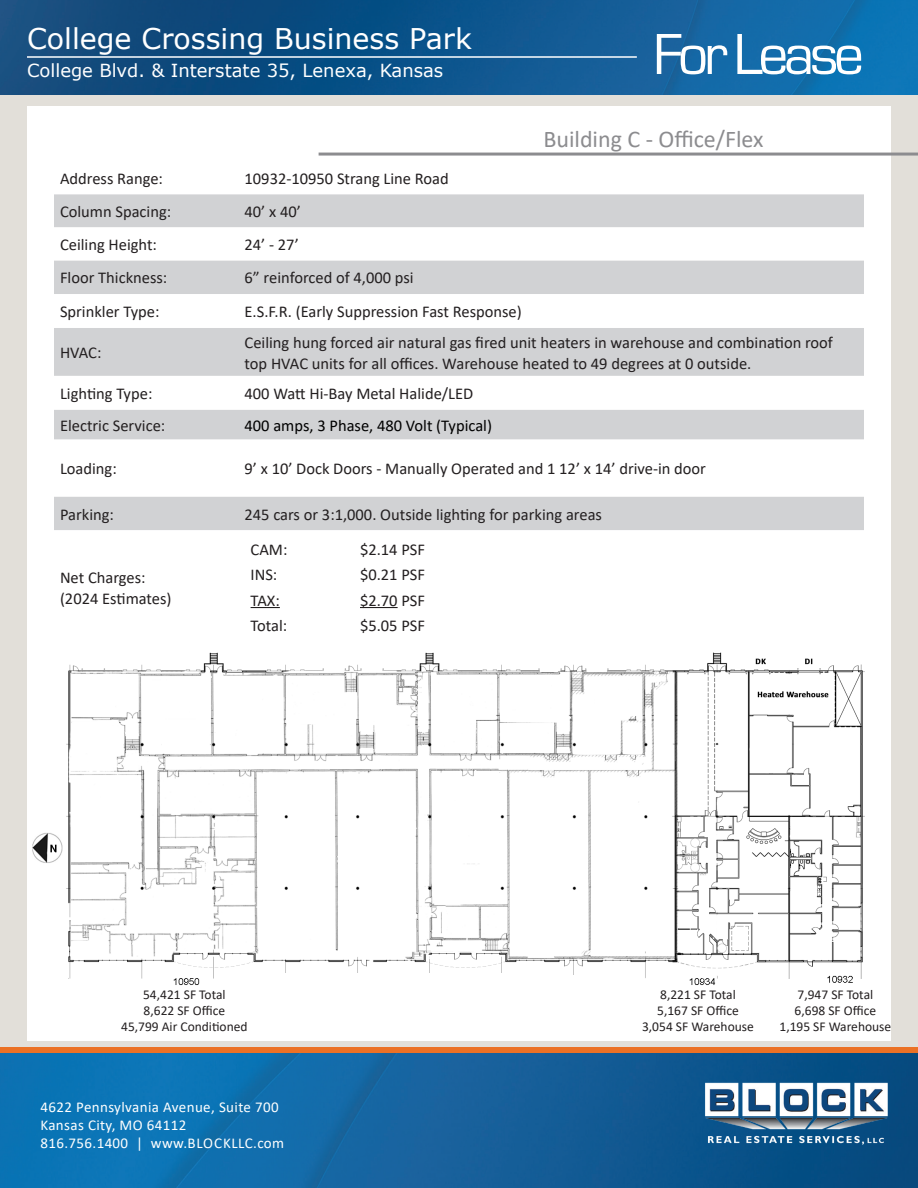
<style>
.page{position:relative;width:918px;height:1188px;background:#fff}
.page>*{position:absolute;margin:0;border:0;box-sizing:border-box;transform-origin:0 0}
.t1{font:60px "Eurostile";letter-spacing:-.075em;color:#fff}
.t2{font:28.5px "Verdana";color:#fff}
.t3{font:24px "Calibri";color:#8c8c8f}
.t4{font:18px "Verdana";color:#fff}
.t5{font:16.5px/21px "Calibri";color:#231f20}
.t6{font:16.5px "Calibri";color:#000}
.t7{font:15px/18px "Calibri";letter-spacing:.025em;color:#fff}
.t8{font:13.5px "Calibri";color:#231f20}
</style>
<div class="page">
<div style="left:0;top:93px;width:918px;height:978px;background:#e2dfd9"></div>
<img style="left:0;top:1053px;width:918px;height:135px">
<img style="left:701px;top:1073px;width:190px;height:75px">
<div style="left:0;top:1047px;width:918px;height:6px;background:#eb7125"></div>
<img style="left:0;top:0;width:918px;height:94px">
<hr style="left:27px;top:56px;width:610px;height:2px;background:#fff">
<div style="left:27px;top:107px;width:864px;height:934px;background:#fff"></div>
<hr style="left:319px;top:153px;width:599px;height:3px;background:#8c8c8f">
<div style="left:54px;top:194px;width:810px;height:336px;background:#d1d2d4"></div>
<svg style="left:54px;top:227px;width:810px;height:33px"></svg>
<svg style="left:54px;top:294px;width:810px;height:34px"></svg>
<svg style="left:54px;top:376px;width:810px;height:34px"></svg>
<svg style="left:54px;top:440px;width:810px;height:57px"></svg>
<svg style="left:251px;top:607px;width:29px;height:1px"></svg>
<hr style="left:360px;top:607px;width:38px;height:1px;background:#231f20">
<img style="left:32px;top:652px;width:833px;height:333px">
<div style="left:221px;top:974px;width:295px;height:13px;background:#fff"></div>
<div style="left:524px;top:975px;width:109px;height:12px;background:#fff"></div>
<h2 class="t2" style="left:27px;top:19px;width:446px">College Crossing Business Park</h2>
<p class="t4" style="left:27px;top:58px;width:418px">College Blvd. &amp; Interstate 35, Lenexa, Kansas</p>
<h1 class="t1" style="left:653px;top:22px;width:212px">For Lease</h1>
<p class="t3" style="left:543px;top:122px;width:222px">Building C - Office/Flex</p>
<p class="t5" style="left:60px;top:168px;width:105px">Address Range:</p>
<p class="t5" style="left:245px;top:168px;width:206px">10932-10950 Strang Line Road</p>
<p class="t5" style="left:60px;top:201px;width:113px">Column Spacing:</p>
<p class="t5" style="left:245px;top:201px;width:58px">40’ x 40’</p>
<p class="t5" style="left:60px;top:234px;width:99px">Ceiling Height:</p>
<p class="t5" style="left:245px;top:234px;width:56px">24’ - 27’</p>
<p class="t5" style="left:60px;top:267px;width:109px">Floor Thickness:</p>
<p class="t5" style="left:245px;top:267px;width:171px">6” reinforced of 4,000 psi</p>
<p class="t5" style="left:60px;top:301px;width:101px">Sprinkler Type:</p>
<p class="t5" style="left:245px;top:301px;width:279px">E.S.F.R. (Early Suppression Fast Response)</p>
<p class="t5" style="left:60px;top:342px;width:43px">HVAC:</p>
<p class="t5" style="left:245px;top:331px;width:590px">Ceiling hung forced air natural gas fired unit heaters in warehouse and combination roof top HVAC units for all offices. Warehouse heated to 49 degrees at 0 outside.</p>
<p class="t5" style="left:60px;top:383px;width:94px">Lighting Type:</p>
<p class="t5" style="left:245px;top:383px;width:230px">400 Watt Hi-Bay Metal Halide/LED</p>
<p class="t5" style="left:60px;top:414px;width:107px">Electric Service:</p>
<p class="t6" style="left:245px;top:414px;width:249px">400 amps, 3 Phase, 480 Volt (Typical)</p>
<p class="t5" style="left:60px;top:458px;width:58px">Loading:</p>
<p class="t5" style="left:245px;top:458px;width:463px">9’ x 10’ Dock Doors - Manually Operated and 1 12’ x 14’ drive-in door</p>
<p class="t5" style="left:60px;top:503px;width:55px">Parking:</p>
<p class="t5" style="left:245px;top:503px;width:359px">245 cars or 3:1,000. Outside lighting for parking areas</p>
<p class="t5" style="left:60px;top:567px;width:87px">Net Charges:</p>
<p class="t5" style="left:60px;top:588px;width:113px">(2024 Estimates)</p>
<p class="t5" style="left:251px;top:538px;width:38px">CAM:</p>
<p class="t5" style="left:360px;top:538px;width:67px">$2.14 PSF</p>
<p class="t5" style="left:251px;top:564px;width:28px">INS:</p>
<p class="t5" style="left:360px;top:564px;width:67px">$0.21 PSF</p>
<p class="t5" style="left:251px;top:589px;width:31px">TAX:</p>
<p class="t5" style="left:360px;top:589px;width:67px">$2.70 PSF</p>
<p class="t5" style="left:251px;top:615px;width:38px">Total:</p>
<p class="t5" style="left:360px;top:615px;width:67px">$5.05 PSF</p>
<p class="t8" style="left:143px;top:985px;width:84px">54,421 SF Total</p>
<p class="t8" style="left:144px;top:1001px;width:83px">8,622 SF Office</p>
<p class="t8" style="left:121px;top:1017px;width:128px">45,799 Air Conditioned</p>
<p class="t7" style="left:40px;top:1097px;width:245px">4622 Pennsylvania Avenue, Suite 700<br>Kansas City, MO 64112<br>816.756.1400 | www.BLOCKLLC.com</p>
<p class="t8" style="left:660px;top:985px;width:77px">8,221 SF Total</p>
<p class="t8" style="left:657px;top:1001px;width:83px">5,167 SF Office</p>
<p class="t8" style="left:642px;top:1017px;width:113px">3,054 SF Warehouse</p>
<p class="t8" style="left:798px;top:985px;width:77px">7,947 SF Total</p>
<p class="t8" style="left:795px;top:1001px;width:83px">6,698 SF Office</p>
<p class="t8" style="left:780px;top:1017px;width:113px">1,195 SF Warehouse</p>
</div>
